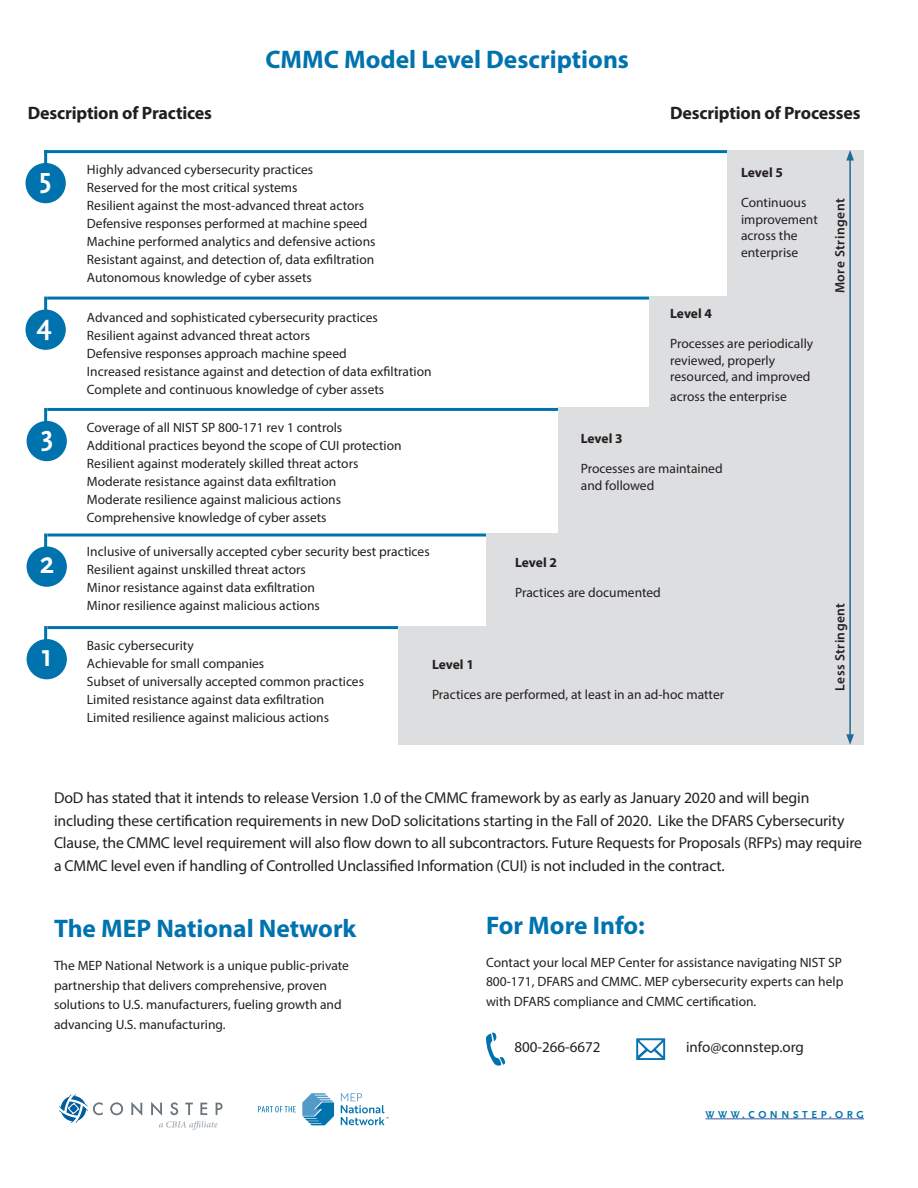
<style>
.page{position:relative;width:918px;height:1188px;background:#fff}
.page>*{position:absolute;margin:0;border:0;box-sizing:border-box;transform-origin:0 0}
.t1{font:700 32.25px "Scala Sans OT";color:#fff;scale:.88 1}
.t2{font:700 31.95px "Scala Sans OT";color:#fff;scale:.89 1}
.t3{font:700 28.5px "Scala Sans OT";color:#fff}
.t4{font:700 25.5px "Myriad Pro";color:#0073ae}
.t5{font:700 18px "Myriad Pro";letter-spacing:-.01em;color:#231f20}
.t6{font:15.75px/22.5px "Myriad Pro";letter-spacing:-.01em;color:#231f20}
.t7{font:15px "Myriad Pro";color:#231f20}
.t8{font:13.5px/18px "Myriad Pro";color:#231f20}
.t9{font:700 13.5px "Myriad Pro";letter-spacing:-.005em;color:#231f20}
.t10{font:600 13.5px "Myriad Pro";letter-spacing:.03em;color:#231f20}
.t11{font:700 10.5px "Scala Sans OT";letter-spacing:.34em;color:#0073ae}
</style>
<div class="page">
<hr style="left:47px;top:626px;width:693px;height:3px;background:#0073ae">
<hr style="left:47px;top:534px;width:693px;height:3px;background:#0073ae">
<hr style="left:47px;top:408px;width:693px;height:3px;background:#0073ae">
<hr style="left:47px;top:297px;width:692px;height:3px;background:#0073ae">
<hr style="left:44px;top:150px;width:702px;height:3px;background:#0073ae">
<div style="left:728px;top:150px;width:136px;height:166px;background:#dddee0"></div>
<div style="left:650px;top:297px;width:214px;height:270px;background:#dddee0"></div>
<div style="left:558px;top:407px;width:292px;height:180px;background:#dddee0"></div>
<div style="left:486px;top:534px;width:378px;height:151px;background:#dddee0"></div>
<div style="left:399px;top:626px;width:465px;height:119px;background:#dddee0"></div>
<div style="left:25px;top:163px;width:41px;height:40px;background:#0073ae;border-radius:50%"></div>
<hr style="left:44px;top:150px;width:3px;height:15px;background:#0073ae">
<div style="left:25px;top:310px;width:41px;height:40px;background:#0073ae;border-radius:50%"></div>
<hr style="left:44px;top:297px;width:3px;height:15px;background:#0073ae">
<div style="left:27px;top:421px;width:40px;height:40px;background:#0073ae;border-radius:50%"></div>
<hr style="left:44px;top:408px;width:3px;height:15px;background:#0073ae">
<div style="left:27px;top:546px;width:40px;height:41px;background:#0073ae;border-radius:50%"></div>
<hr style="left:44px;top:534px;width:3px;height:15px;background:#0073ae">
<div style="left:27px;top:639px;width:40px;height:40px;background:#0073ae;border-radius:50%"></div>
<hr style="left:44px;top:626px;width:3px;height:16px;background:#0073ae">
<hr style="left:849px;top:158px;width:2px;height:579px;background:#1f6b97">
<svg style="left:846px;top:150px;width:8px;height:11px"></svg>
<svg style="left:846px;top:734px;width:8px;height:11px"></svg>
<hr style="left:706px;top:1118px;width:158px;height:1px;background:#3a55a4">
<svg style="left:258px;top:1106px;width:38px;height:6px"></svg>
<svg style="left:302px;top:1093px;width:32px;height:32px"></svg>
<svg style="left:341px;top:1093px;width:48px;height:32px"></svg>
<svg style="left:486px;top:1032px;width:20px;height:34px"></svg>
<svg style="left:636px;top:1038px;width:29px;height:22px"></svg>
<svg style="left:59px;top:1094px;width:44px;height:29px"></svg>
<svg style="left:110px;top:1102px;width:13px;height:13px"></svg>
<svg style="left:131px;top:1102px;width:11px;height:14px"></svg>
<svg style="left:151px;top:1102px;width:72px;height:28px"></svg>
<h3 class="t5" style="left:28px;top:102px;width:186px">Description of Practices</h3>
<h3 class="t4" style="left:265px;top:43px;width:365px">CMMC Model Level Descriptions</h3>
<h3 class="t3" style="left:39px;top:162px;width:13px">5</h3>
<h3 class="t3" style="left:37px;top:308px;width:16px">4</h3>
<p class="t8" style="left:87px;top:160px;width:290px">Highly advanced cybersecurity practices<br>Reserved for the most critical systems<br>Resilient against the most-advanced threat actors Defensive responses performed at machine speed Machine performed analytics and defensive actions Resistant against, and detection of, data exfiltration Autonomous knowledge of cyber assets</p>
<p class="t8" style="left:87px;top:309px;width:346px">Advanced and sophisticated cybersecurity practices<br>Resilient against advanced threat actors<br>Defensive responses approach machine speed<br>Increased resistance against and detection of data exfiltration Complete and continuous knowledge of cyber assets</p>
<h3 class="t5" style="left:670px;top:102px;width:192px">Description of Processes</h3>
<p class="t9" style="left:741px;top:164px;width:43px">Level 5</p>
<p class="t8" style="left:741px;top:194px;width:78px;line-height:16.5px">Continuous improvement across the enterprise</p>
<p class="t9" style="left:670px;top:305px;width:43px">Level 4</p>
<p class="t8" style="left:670px;top:335px;width:145px;line-height:16.5px">Processes are periodically reviewed, properly resourced, and improved</p>
<p class="t8" style="left:670px;top:387px;width:118px">across the enterprise</p>
<p class="t10" style="left:831px;top:293px;width:97px;rotate:-90deg">More Stringent</p>
<h3 class="t3" style="left:41px;top:420px;width:14px">3</h3>
<h2 class="t2" style="left:40px;top:545px;width:17px">2</h2>
<h1 class="t1" style="left:41px;top:638px;width:14px">1</h1>
<p class="t8" style="left:87px;top:418px;width:316px">Coverage of all NIST SP 800-171 rev 1 controls Additional practices beyond the scope of CUI protection Resilient against moderately skilled threat actors Moderate resistance against data exfiltration<br>Moderate resilience against malicious actions Comprehensive knowledge of cyber assets</p>
<p class="t8" style="left:87px;top:542px;width:344px">Inclusive of universally accepted cyber security best practices Resilient against unskilled threat actors<br>Minor resistance against data exfiltration<br>Minor resilience against malicious actions</p>
<p class="t9" style="left:581px;top:430px;width:43px">Level 3</p>
<p class="t8" style="left:581px;top:460px;width:143px;line-height:16.5px">Processes are maintained and followed</p>
<p class="t9" style="left:515px;top:553px;width:43px">Level 2</p>
<p class="t8" style="left:515px;top:583px;width:147px">Practices are documented</p>
<p class="t8" style="left:87px;top:636px;width:279px">Basic cybersecurity<br>Achievable for small companies<br>Subset of universally accepted common practices Limited resistance against data exfiltration Limited resilience against malicious actions</p>
<p class="t9" style="left:432px;top:656px;width:43px">Level 1</p>
<p class="t8" style="left:432px;top:686px;width:294px">Practices are performed, at least in an ad-hoc matter</p>
<p class="t10" style="left:831px;top:691px;width:89px;rotate:-90deg">Less Stringent</p>
<p class="t6" style="left:54px;top:787px;width:810px">DoD has stated that it intends to release Version 1.0 of the CMMC framework by as early as January 2020 and will begin including these certification requirements in new DoD solicitations starting in the Fall of 2020. Like the DFARS Cybersecurity Clause, the CMMC level requirement will also flow down to all subcontractors. Future Requests for Proposals (RFPs) may require a CMMC level even if handling of Controlled Unclassified Information (CUI) is not included in the contract.</p>
<h3 class="t4" style="left:54px;top:912px;width:304px">The MEP National Network</h3>
<p class="t8" style="left:54px;top:956px;width:297px;line-height:19.5px">The MEP National Network is a unique public-private partnership that delivers comprehensive, proven solutions to U.S. manufacturers, fueling growth and advancing U.S. manufacturing.</p>
<h3 class="t4" style="left:486px;top:908px;width:160px">For More Info:</h3>
<p class="t8" style="left:486px;top:952px;width:359px;line-height:19.5px;text-align:justify">Contact your local MEP Center for assistance navigating NIST SP 800-171, DFARS and CMMC. MEP cybersecurity experts can help with DFARS compliance and CMMC certification.</p>
<p class="t7" style="left:514px;top:1038px;width:88px">800-266-6672</p>
<p class="t7" style="left:686px;top:1037px;width:119px">info@connstep.org</p>
<p class="t11" style="left:706px;top:1109px;width:160px">WWW.CONNSTEP.ORG</p>
</div>
